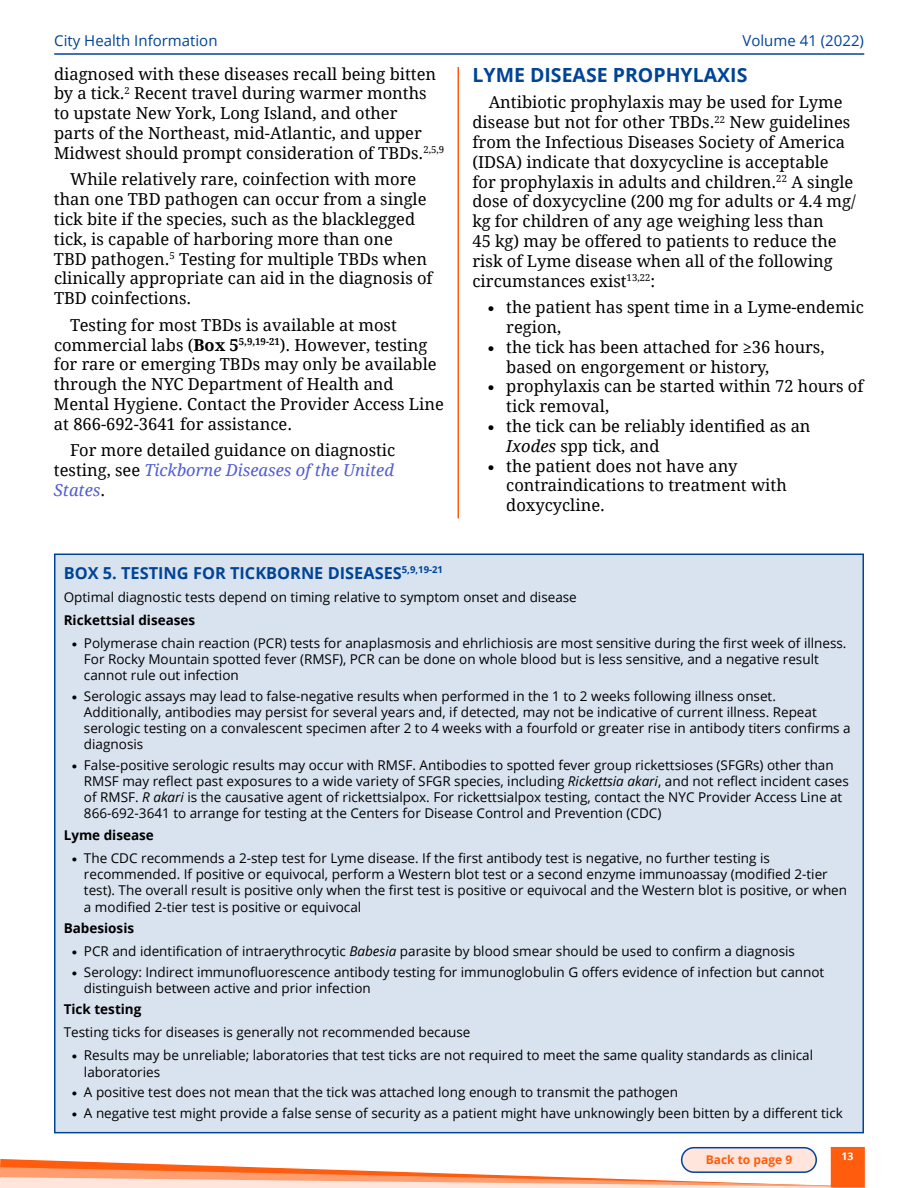
<style>
.page{position:relative;width:918px;height:1188px;background:#fff}
.page>*{position:absolute;margin:0;border:0;box-sizing:border-box;transform-origin:0 0}
.t1{font:700 19.5px "Open Sans";color:#004496}
.t2{font:16.5px/19.8px "Droid Serif";color:#000}
.t3{font:700 16.5px "Open Sans";color:#004496}
.t4{font:15px "Open Sans";color:#004496}
.t5{font:13.5px/16.2px "Open Sans";color:#000}
.t6{font:700 13.5px "Open Sans";color:#000}
.t7{font:700 12px "Open Sans";color:#ff5c0d}
.t8{font:700 10.5px "Open Sans";color:#fff}
.s1{font-weight:700}
.s2{font-style:italic;color:#4f5cd6}
.s3{font-family:"Source Code Variable"}
.s4{font-style:italic}
</style>
<div class="page">
<svg style="left:0;top:1158px;width:831px;height:30px"></svg>
<div style="left:831px;top:1147px;width:34px;height:41px;background:#ff5c0d;border:2px solid #ff5c0d"></div>
<hr style="left:54px;top:53px;width:810px;height:2px;background:#004496">
<div style="left:682px;top:1148px;width:134px;height:24px;background:#ffe5db;border-radius:12px"></div>
<div style="left:681px;top:1147px;width:136px;height:26px;border:2px solid #004496;border-radius:12px"></div>
<hr style="left:458px;top:67px;width:1px;height:451px;background:#ff5c0d">
<div style="left:54px;top:554px;width:810px;height:579px;background:#d9e3ef;border:2px solid #004496"></div>
<p class="t4" style="left:54px;top:30px;width:165px">City Health Information</p>
<p class="t2" style="left:54px;top:63px;width:392px">diagnosed with these diseases recall being bitten by a tick.<sup>2</sup> Recent travel during warmer months to upstate New York, Long Island, and other<br>parts of the Northeast, mid-Atlantic, and upper Midwest should prompt consideration of TBDs.<sup>2,5,9</sup></p>
<p class="t2" style="left:54px;top:169px;width:380px;text-indent:16px">While relatively rare, coinfection with more than one TBD pathogen can occur from a single tick bite if the species, such as the blacklegged tick, is capable of harboring more than one<br>TBD pathogen.<sup>5</sup> Testing for multiple TBDs when clinically appropriate can aid in the diagnosis of TBD coinfections.</p>
<p class="t2" style="left:54px;top:315px;width:392px;text-indent:16px">Testing for most TBDs is available at most commercial labs (<span class="s1">Box 5</span><sup>5,9,19-21</sup>). However, testing for rare or emerging TBDs may only be available through the NYC Department of Health and Mental Hygiene. Contact the Provider Access Line at 866-692-3641 for assistance.</p>
<p class="t2" style="left:54px;top:440px;width:343px;text-align:justify;text-indent:16px">For more detailed guidance on diagnostic testing, see <span class="s2">Tickborne Diseases of the United States</span>.</p>
<p class="t4" style="left:743px;top:30px;width:123px">Volume 41 (2022)</p>
<h1 class="t1" style="left:472px;top:61px;width:276px">LYME DISEASE PROPHYLAXIS</h1>
<p class="t2" style="left:472px;top:92px;width:385px;text-indent:16px">Antibiotic prophylaxis may be used for Lyme disease but not for other TBDs.<sup>22</sup> New guidelines from the Infectious Diseases Society of America (IDSA) indicate that doxycycline is acceptable for prophylaxis in adults and children.<sup>22</sup> A single dose of doxycycline (200 mg for adults or 4.4 mg/ kg for children of any age weighing less than<br>45 kg) may be offered to patients to reduce the risk of Lyme disease when all of the following circumstances exist<sup>13,22</sup>:</p>
<p class="t2" style="left:506px;top:297px;width:359px;text-indent:-20px"><span class="s3">•</span> the patient has spent time in a Lyme-endemic region,</p>
<p class="t2" style="left:506px;top:337px;width:320px;text-indent:-20px"><span class="s3">•</span> the tick has been attached for ≥36 hours, based on engorgement or history,</p>
<p class="t2" style="left:506px;top:376px;width:359px;text-indent:-20px"><span class="s3">•</span> prophylaxis can be started within 72 hours of tick removal,</p>
<p class="t2" style="left:506px;top:416px;width:306px;text-indent:-20px"><span class="s3">•</span> the tick can be reliably identified as an<br><span class="s4">Ixodes</span> spp tick, and</p>
<p class="t2" style="left:506px;top:455px;width:282px;text-indent:-20px"><span class="s3">•</span> the patient does not have any contraindications to treatment with doxycycline.</p>
<p class="t3" style="left:64px;top:561px;width:381px">BOX 5. TESTING FOR TICKBORNE DISEASES<sup>5,9,19-21</sup></p>
<p class="t5" style="left:64px;top:589px;width:515px">Optimal diagnostic tests depend on timing relative to symptom onset and disease</p>
<p class="t6" style="left:64px;top:610px;width:133px">Rickettsial diseases</p>
<p class="t5" style="left:84px;top:634px;width:764px;text-indent:-14px"><span class="s3">•</span> Polymerase chain reaction (PCR) tests for anaplasmosis and ehrlichiosis are most sensitive during the first week of illness.<br>For Rocky Mountain spotted fever (RMSF), PCR can be done on whole blood but is less sensitive, and a negative result cannot rule out infection</p>
<p class="t5" style="left:84px;top:687px;width:768px;text-indent:-14px"><span class="s3">•</span> Serologic assays may lead to false-negative results when performed in the 1 to 2 weeks following illness onset.<br>Additionally, antibodies may persist for several years and, if detected, may not be indicative of current illness. Repeat serologic testing on a convalescent specimen after 2 to 4 weeks with a fourfold or greater rise in antibody titers confirms a diagnosis</p>
<p class="t5" style="left:84px;top:756px;width:766px;text-indent:-13px"><span class="s3">•</span> False-positive serologic results may occur with RMSF. Antibodies to spotted fever group rickettsioses (SFGRs) other than RMSF may reflect past exposures to a wide variety of SFGR species, including <span class="s4">Rickettsia akari</span>, and not reflect incident cases of RMSF. <span class="s4">R akari</span> is the causative agent of rickettsialpox. For rickettsialpox testing, contact the NYC Provider Access Line at 866-692-3641 to arrange for testing at the Centers for Disease Control and Prevention (CDC)</p>
<p class="t6" style="left:64px;top:826px;width:92px">Lyme disease</p>
<p class="t5" style="left:84px;top:850px;width:765px;text-indent:-14px"><span class="s3">•</span> The CDC recommends a 2-step test for Lyme disease. If the first antibody test is negative, no further testing is recommended. If positive or equivocal, perform a Western blot test or a second enzyme immunoassay (modified 2-tier test). The overall result is positive only when the first test is positive or equivocal and the Western blot is positive, or when a modified 2-tier test is positive or equivocal</p>
<p class="t6" style="left:64px;top:919px;width:72px">Babesiosis</p>
<p class="t5" style="left:70px;top:943px;width:726px"><span class="s3">•</span> PCR and identification of intraerythrocytic <span class="s4">Babesia</span> parasite by blood smear should be used to confirm a diagnosis</p>
<p class="t5" style="left:84px;top:963px;width:742px;text-indent:-14px"><span class="s3">•</span> Serology: Indirect immunofluorescence antibody testing for immunoglobulin G offers evidence of infection but cannot distinguish between active and prior infection</p>
<p class="t6" style="left:64px;top:1000px;width:79px">Tick testing</p>
<p class="t5" style="left:64px;top:1024px;width:408px">Testing ticks for diseases is generally not recommended because</p>
<p class="t5" style="left:84px;top:1047px;width:731px;text-indent:-14px"><span class="s3">•</span> Results may be unreliable; laboratories that test ticks are not required to meet the same quality standards as clinical laboratories</p>
<p class="t5" style="left:70px;top:1084px;width:609px"><span class="s3">•</span> A positive test does not mean that the tick was attached long enough to transmit the pathogen</p>
<p class="t5" style="left:70px;top:1104px;width:774px"><span class="s3">•</span> A negative test might provide a false sense of security as a patient might have unknowingly been bitten by a different tick</p>
<p class="t7" style="left:706px;top:1151px;width:88px">Back to page 9</p>
<p class="t8" style="left:842px;top:1149px;width:13px">13</p>
</div>
